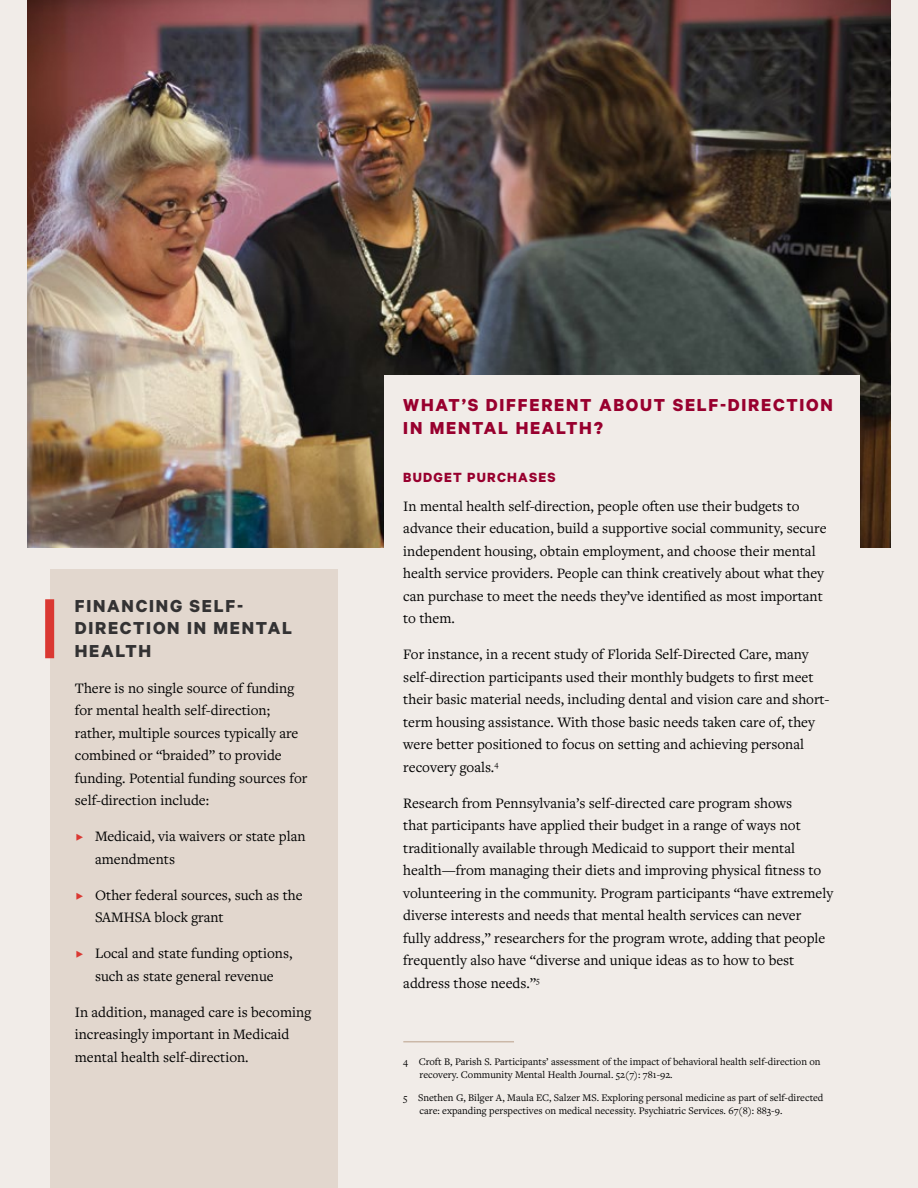
<style>
.page{position:relative;width:918px;height:1188px;background:#f1ece8}
.page>*{position:absolute;margin:0;border:0;box-sizing:border-box;transform-origin:0 0}
.t1{font:700 19.5px/22.5px "Calibre";letter-spacing:.09em;color:#98002e}
.t2{font:700 19.5px/22.5px "Calibre";letter-spacing:.09em;color:#333233}
.t3{font:15px/22.5px "Freight Text Pro";color:#000}
.t4{font:700 15px "Calibre";letter-spacing:.08em;color:#98002e}
.t5{font:10.5px/12.6px "Freight Text Pro";color:#000}
</style>
<div class="page">
<div style="left:50px;top:570px;width:288px;height:618px;background:#e2d7ce"></div>
<img style="left:27px;top:0;width:864px;height:548px">
<div style="left:384px;top:375px;width:476px;height:316px;background:#f1ece8"></div>
<hr style="left:403px;top:1041px;width:111px;height:1px;background:#cbb8a8">
<div style="left:45px;top:599px;width:9px;height:59px;background:#da3832"></div>
<h1 class="t2" style="left:75px;top:594px;width:219px">FINANCING SELF-<br>DIRECTION IN MENTAL<br>HEALTH</h1>
<p class="t3" style="left:75px;top:676px;width:234px">There is no single source of funding for mental health self-direction; rather, multiple sources typically are combined or “braided” to provide funding. Potential funding sources for self-direction include:</p>
<p class="t3" style="left:95px;top:825px;width:212px">Medicaid, via waivers or state plan amendments</p>
<p class="t3" style="left:95px;top:883px;width:209px">Other federal sources, such as the<br>SAMHSA block grant</p>
<p class="t3" style="left:95px;top:942px;width:199px">Local and state funding options, such as state general revenue</p>
<p class="t3" style="left:75px;top:1000px;width:238px">In addition, managed care is becoming increasingly important in Medicaid mental health self-direction.</p>
<h1 class="t1" style="left:403px;top:393px;width:431px">WHAT’S DIFFERENT ABOUT SELF-DIRECTION<br>IN MENTAL HEALTH?</h1>
<p class="t4" style="left:403px;top:468px;width:154px">BUDGET PURCHASES</p>
<p class="t3" style="left:403px;top:494px;width:425px">In mental health self-direction, people often use their budgets to advance their education, build a supportive social community, secure independent housing, obtain employment, and choose their mental health service providers. People can think creatively about what they can purchase to meet the needs they’ve identified as most important to them.</p>
<p class="t3" style="left:403px;top:643px;width:428px">For instance, in a recent study of Florida Self-Directed Care, many self-direction participants used their monthly budgets to first meet their basic material needs, including dental and vision care and short&shy;term housing assistance. With those basic needs taken care of, they were better positioned to focus on setting and achieving personal recovery goals.<sup>4</sup></p>
<p class="t3" style="left:403px;top:791px;width:431px">Research from Pennsylvania’s self-directed care program shows<br>that participants have applied their budget in a range of ways not traditionally available through Medicaid to support their mental health—from managing their diets and improving physical fitness to volunteering in the community. Program participants “have extremely diverse interests and needs that mental health services can never<br>fully address,” researchers for the program wrote, adding that people frequently also have “diverse and unique ideas as to how to best address those needs.”<sup>5</sup></p>
<p class="t5" style="left:420px;top:1055px;width:403px;text-indent:-16px">4 Croft B, Parish S. Participants’ assessment of the impact of behavioral health self-direction on recovery. Community Mental Health Journal. 52(7): 781-92.</p>
<p class="t5" style="left:420px;top:1091px;width:406px;text-indent:-16px">5 Snethen G, Bilger A, Maula EC, Salzer MS. Exploring personal medicine as part of self-directed care: expanding perspectives on medical necessity. Psychiatric Services. 67(8): 883-9.</p>
</div>
